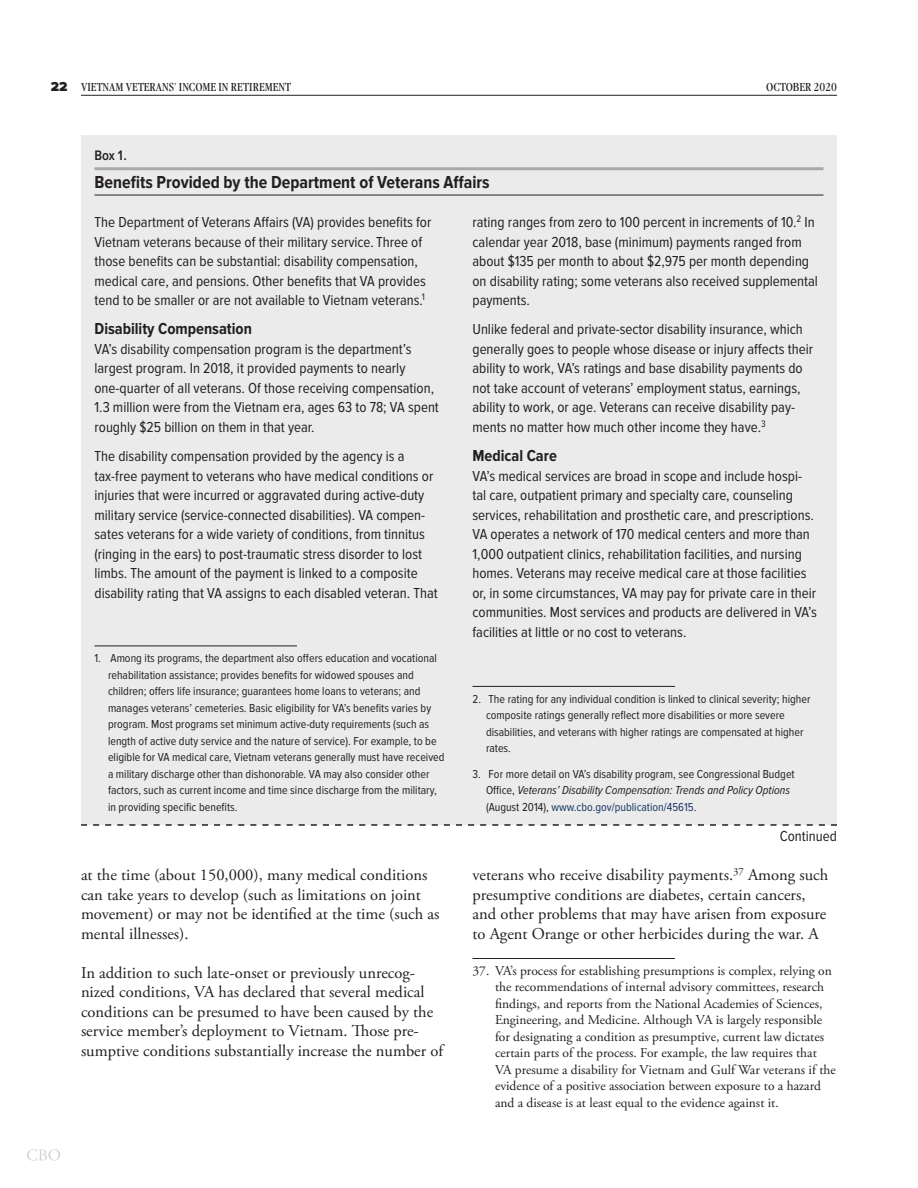
<style>
.page{position:relative;width:918px;height:1188px;background:#fff}
.page>*{position:absolute;margin:0;border:0;box-sizing:border-box;transform-origin:0 0}
.Bx-2_Title{font:700 18px "Proxima Nova Cond";color:#231f20}
.Bd-5_BODY-Text{font:16.5px/19.5px "Adobe Garamond Pro";color:#231f20}
.Bx-4_Hd1{font:700 16.5px "Proxima Nova Cond";color:#231f20}
.Bx-5_Body_Text{font:15px/19.5px "Proxima Nova Cond";color:#231f20}
.N-Continued_w_Rule{font:15px "Proxima Nova Cond";color:#231f20}
.t1{font:600 14.25px "Proxima Nova Cond";color:#231f20}
.Bd-8_FOOTNOTES{font:13.5px/16.5px "Adobe Garamond Pro";color:#231f20}
.Bx-7_Footnotes-text{font:12px/16.5px "Proxima Nova Cond";color:#231f20}
.t2{font:12px "Garamond Modern FS";color:#231f20}
.s1{font-family:"Proxima Nova";font-weight:900;font-size:13.5px}
.s2{font-style:italic}
.s3{color:#183664}
</style>
<div class="page">
<hr style="left:81px;top:95px;width:756px;height:1px;background:#231f20">
<svg style="left:27px;top:1149px;width:33px;height:12px"></svg>
<hr style="left:472px;top:958px;width:203px;height:1px;background:#231f20">
<div style="left:81px;top:135px;width:756px;height:689px;background:#ebebec"></div>
<hr style="left:94px;top:167px;width:730px;height:3px;background:#a8a9ad">
<hr style="left:94px;top:195px;width:730px;height:1px;background:#231f20">
<hr style="left:94px;top:646px;width:203px;height:1px;background:#231f20">
<hr style="left:472px;top:686px;width:203px;height:1px;background:#231f20">
<svg style="left:81px;top:824px;width:756px;height:2px"></svg>
<p class="t2" style="left:51px;top:80px;width:242px"><span class="s1">22</span> VIETNAM VETERANS’ INCOME IN RETIREMENT</p>
<p class="t2" style="left:766px;top:80px;width:72px">OCTOBER 2020</p>
<p class="t1" style="left:94px;top:147px;width:34px">Box 1.</p>
<p class="Bx-2_Title" style="left:94px;top:172px;width:397px">Benefits Provided by the Department of Veterans Affairs</p>
<p class="Bx-5_Body_Text" style="left:94px;top:213px;width:338px">The Department of Veterans Affairs (VA) provides benefits for Vietnam veterans because of their military service. Three of those benefits can be substantial: disability compensation, medical care, and pensions. Other benefits that VA provides tend to be smaller or are not available to Vietnam veterans.<sup>1</sup></p>
<p class="Bx-4_Hd1" style="left:94px;top:320px;width:159px">Disability Compensation</p>
<p class="Bx-5_Body_Text" style="left:94px;top:340px;width:346px">VA’s disability compensation program is the department’s largest program. In 2018, it provided payments to nearly one-quarter of all veterans. Of those receiving compensation, 1.3 million were from the Vietnam era, ages 63 to 78; VA spent roughly $25 billion on them in that year.</p>
<p class="Bx-5_Body_Text" style="left:94px;top:447px;width:345px">The disability compensation provided by the agency is a tax-free payment to veterans who have medical conditions or injuries that were incurred or aggravated during active-duty military service (service-connected disabilities). VA compen&shy;sates veterans for a wide variety of conditions, from tinnitus (ringing in the ears) to post-traumatic stress disorder to lost limbs. The amount of the payment is linked to a composite disability rating that VA assigns to each disabled veteran. That</p>
<p class="Bx-5_Body_Text" style="left:472px;top:213px;width:347px">rating ranges from zero to 100 percent in increments of 10.<sup>2</sup> In calendar year 2018, base (minimum) payments ranged from about $135 per month to about $2,975 per month depending on disability rating; some veterans also received supplemental payments.</p>
<p class="Bx-5_Body_Text" style="left:472px;top:320px;width:342px">Unlike federal and private-sector disability insurance, which generally goes to people whose disease or injury affects their ability to work, VA’s ratings and base disability payments do not take account of veterans’ employment status, earnings, ability to work, or age. Veterans can receive disability pay&shy;ments no matter how much other income they have.<sup>3</sup></p>
<p class="Bx-4_Hd1" style="left:472px;top:446px;width:86px">Medical Care</p>
<p class="Bx-5_Body_Text" style="left:472px;top:466px;width:346px">VA’s medical services are broad in scope and include hospi&shy;tal care, outpatient primary and specialty care, counseling services, rehabilitation and prosthetic care, and prescriptions.<br>VA operates a network of 170 medical centers and more than 1,000 outpatient clinics, rehabilitation facilities, and nursing homes. Veterans may receive medical care at those facilities or, in some circumstances, VA may pay for private care in their communities. Most services and products are delivered in VA’s facilities at little or no cost to veterans.</p>
<p class="Bx-7_Footnotes-text" style="left:108px;top:651px;width:338px;text-indent:-14px">1. Among its programs, the department also offers education and vocational rehabilitation assistance; provides benefits for widowed spouses and children; offers life insurance; guarantees home loans to veterans; and manages veterans’ cemeteries. Basic eligibility for VA’s benefits varies by program. Most programs set minimum active-duty requirements (such as length of active duty service and the nature of service). For example, to be eligible for VA medical care, Vietnam veterans generally must have received a military discharge other than dishonorable. VA may also consider other factors, such as current income and time since discharge from the military, in providing specific benefits.</p>
<p class="Bd-5_BODY-Text" style="left:81px;top:866px;width:360px">at the time (about 150,000), many medical conditions can take years to develop (such as limitations on joint movement) or may not be identified at the time (such as mental illnesses).</p>
<p class="Bd-5_BODY-Text" style="left:81px;top:964px;width:364px">In addition to such late-onset or previously unrecog&shy;nized conditions, VA has declared that several medical conditions can be presumed to have been caused by the service member’s deployment to Vietnam. Those pre&shy;sumptive conditions substantially increase the number of</p>
<p class="Bx-7_Footnotes-text" style="left:486px;top:691px;width:326px;text-indent:-14px">2. The rating for any individual condition is linked to clinical severity; higher composite ratings generally reflect more disabilities or more severe disabilities, and veterans with higher ratings are compensated at higher rates.</p>
<p class="Bx-7_Footnotes-text" style="left:486px;top:766px;width:310px;text-indent:-14px">3. For more detail on VA’s disability program, see Congressional Budget<br>Office, <span class="s2">Veterans’ Disability Compensation: Trends and Policy Options </span>(August 2014), <span class="s3">www.cbo.gov/publication/45615</span>.</p>
<p class="N-Continued_w_Rule" style="left:780px;top:827px;width:59px">Continued</p>
<p class="Bd-5_BODY-Text" style="left:472px;top:866px;width:357px">veterans who receive disability payments.<sup>37</sup> Among such presumptive conditions are diabetes, certain cancers, and other problems that may have arisen from exposure to Agent Orange or other herbicides during the war. A</p>
<p class="Bd-8_FOOTNOTES" style="left:495px;top:963px;width:342px;text-indent:-22px">37. VA’s process for establishing presumptions is complex, relying on the recommendations of internal advisory committees, research findings, and reports from the National Academies of Sciences, Engineering, and Medicine. Although VA is largely responsible for designating a condition as presumptive, current law dictates certain parts of the process. For example, the law requires that VA presume a disability for Vietnam and Gulf War veterans if the evidence of a positive association between exposure to a hazard and a disease is at least equal to the evidence against it.</p>
</div>
